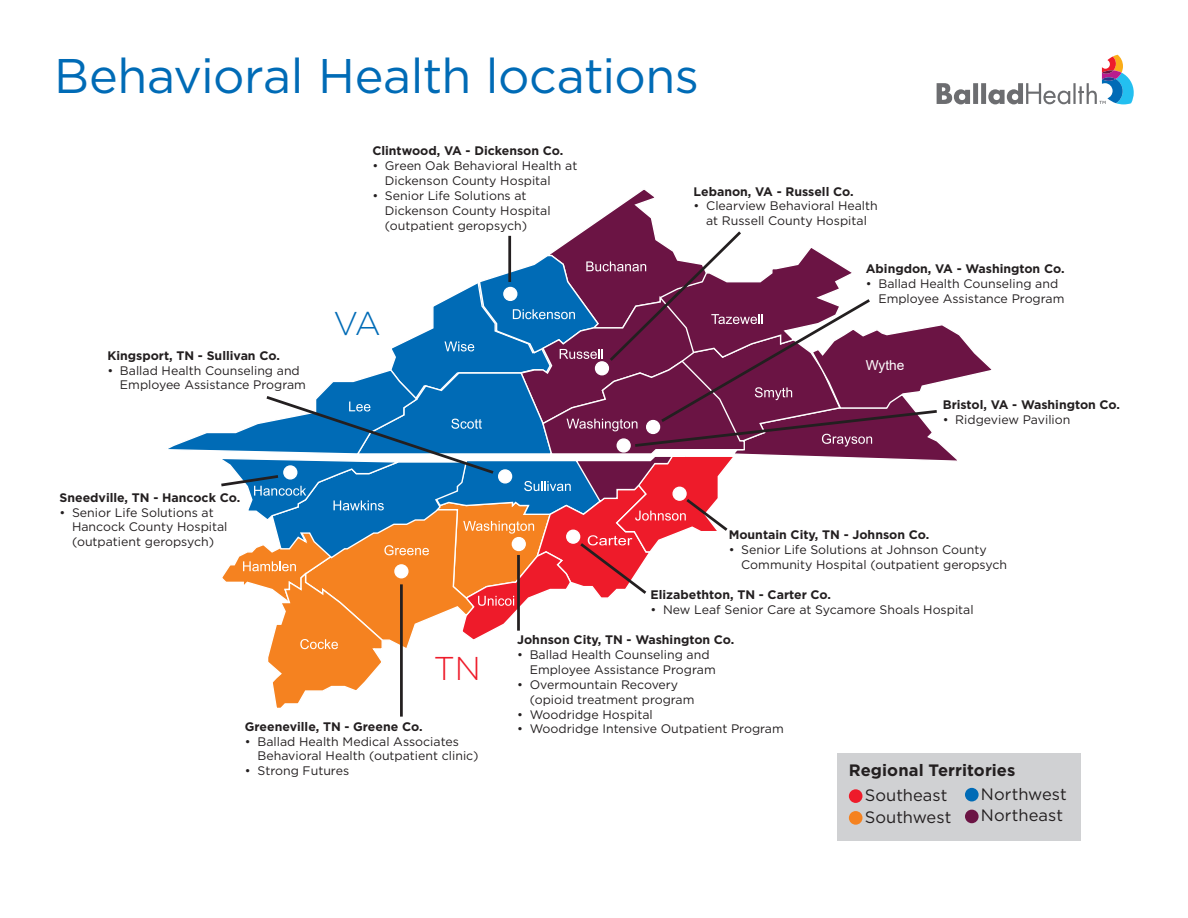
<style>
.page{position:relative;width:1188px;height:918px;background:#fff}
.page>*{position:absolute;margin:0;border:0;box-sizing:border-box;transform-origin:0 0}
.t1{font:48.6px "Gotham";letter-spacing:-.01em;color:#006bb6}
.t2{font:300 33px "Gotham";color:#006bb6}
.t3{font:300 33px "Gotham";color:#ee1b2a}
.t4{font:16.5px "Gotham";letter-spacing:.005em;color:#231f20}
.t5{font:700 16.5px "Gotham";letter-spacing:.005em;color:#231f20}
.t6{font:13.8px "Arial";color:#fff}
.t7{font:12.3px/14.9px "Gotham";color:#231f20}
.t8{font:700 12.3px "Gotham";color:#231f20}
</style>
<div class="page">
<div style="left:838px;top:754px;width:243px;height:87px;background:#d0d1d3"></div>
<svg style="left:937px;top:55px;width:197px;height:49px"></svg>
<div style="left:849px;top:789px;width:14px;height:14px;background:#ee1b2a;border-radius:50%"></div>
<div style="left:965px;top:788px;width:14px;height:13px;background:#006bb6;border-radius:50%"></div>
<div style="left:849px;top:811px;width:14px;height:14px;background:#f58220;border-radius:50%"></div>
<div style="left:965px;top:810px;width:14px;height:13px;background:#6b1444;border-radius:50%"></div>
<hr style="left:400px;top:584px;width:3px;height:133px;background:#231f20">
<svg style="left:168px;top:189px;width:824px;height:521px"></svg>
<p class="t1" style="left:54px;top:45px;width:647px">Behavioral Health locations</p>
<p class="t8" style="left:372px;top:143px;width:193px">Clintwood, VA - Dickenson Co.</p>
<p class="t7" style="left:385px;top:158px;width:194px;text-indent:-13px">• Green Oak Behavioral Health at<br>Dickenson County Hospital</p>
<p class="t7" style="left:385px;top:188px;width:167px;text-indent:-13px">• Senior Life Solutions at<br>Dickenson County Hospital (outpatient geropsych)</p>
<p class="t8" style="left:107px;top:347px;width:174px">Kingsport, TN - Sullivan Co.</p>
<p class="t7" style="left:120px;top:363px;width:188px;text-indent:-13px">• Ballad Health Counseling and<br>Employee Assistance Program</p>
<p class="t2" style="left:333px;top:302px;width:49px">VA</p>
<p class="t8" style="left:59px;top:489px;width:182px">Sneedville, TN - Hancock Co.</p>
<p class="t7" style="left:72px;top:505px;width:157px;text-indent:-13px">• Senior Life Solutions at<br>Hancock County Hospital (outpatient geropsych)</p>
<p class="t8" style="left:694px;top:183px;width:162px">Lebanon, VA - Russell Co.</p>
<p class="t7" style="left:694px;top:198px;width:186px;text-align:center">• Clearview Behavioral Health at Russell County Hospital</p>
<p class="t8" style="left:866px;top:260px;width:200px">Abingdon, VA - Washington Co.</p>
<p class="t7" style="left:878px;top:276px;width:188px;text-indent:-13px">• Ballad Health Counseling and<br>Employee Assistance Program</p>
<p class="t6" style="left:866px;top:356px;width:40px">Wythe</p>
<p class="t8" style="left:943px;top:396px;width:179px">Bristol, VA - Washington Co.</p>
<p class="t7" style="left:943px;top:412px;width:129px">• Ridgeview Pavilion</p>
<p class="t8" style="left:729px;top:526px;width:202px">Mountain City, TN - Johnson Co.</p>
<p class="t7" style="left:741px;top:542px;width:267px;text-indent:-13px">• Senior Life Solutions at Johnson County<br>Community Hospital (outpatient geropsych</p>
<p class="t8" style="left:650px;top:587px;width:182px">Elizabethton, TN - Carter Co.</p>
<p class="t7" style="left:650px;top:602px;width:325px">• New Leaf Senior Care at Sycamore Shoals Hospital</p>
<p class="t3" style="left:434px;top:647px;width:49px">TN</p>
<p class="t8" style="left:245px;top:718px;width:179px">Greeneville, TN - Greene Co.</p>
<p class="t7" style="left:258px;top:734px;width:222px;text-indent:-13px">• Ballad Health Medical Associates<br>Behavioral Health (outpatient clinic)</p>
<p class="t7" style="left:245px;top:763px;width:106px">• Strong Futures</p>
<p class="t8" style="left:517px;top:632px;width:219px">Johnson City, TN - Washington Co.</p>
<p class="t7" style="left:530px;top:647px;width:188px;text-indent:-13px">• Ballad Health Counseling and<br>Employee Assistance Program</p>
<p class="t7" style="left:530px;top:677px;width:166px;text-indent:-13px">• Overmountain Recovery (opioid treatment program</p>
<p class="t7" style="left:517px;top:706px;width:137px">• Woodridge Hospital</p>
<p class="t7" style="left:517px;top:721px;width:268px">• Woodridge Intensive Outpatient Program</p>
<p class="t5" style="left:849px;top:759px;width:168px">Regional Territories</p>
<p class="t4" style="left:865px;top:785px;width:84px">Southeast</p>
<p class="t4" style="left:981px;top:783px;width:87px">Northwest</p>
<p class="t4" style="left:865px;top:806px;width:88px">Southwest</p>
<p class="t4" style="left:981px;top:805px;width:84px">Northeast</p>
</div>
